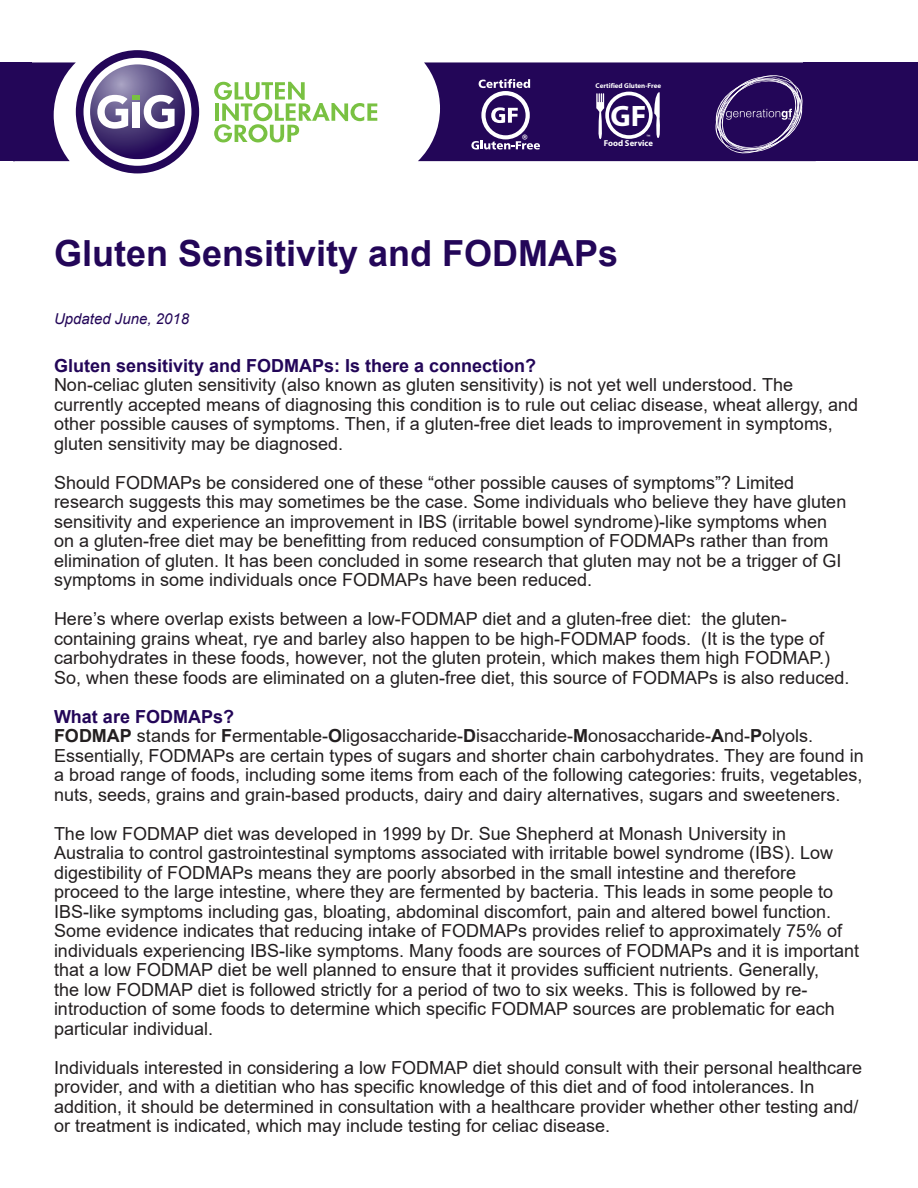
<style>
.page{position:relative;width:918px;height:1188px;background:#fff}
.page>*{position:absolute;margin:0;border:0;box-sizing:border-box;transform-origin:0 0}
.t1{font:700 36px "Arial";color:#230658}
.t2{font:700 29.7px "Myriad";color:#fff}
.t3{font:18px/19.5px "Arial";color:#231f20}
.t4{font:700 18px "Arial";color:#230658}
.t5{font:italic 15px "Arial";color:#230658}
.t6{font:700 8.55px "Myriad";color:#fff}
.t7{font:700 7.05px "Myriad";color:#fff}
.t8{font:6.15px "Myriad Pro";color:#fff}
.t9{font:700 6px "Tahoma";color:#fff}
.s1{font-weight:700}
</style>
<div class="page">
<svg style="left:214px;top:82px;width:163px;height:60px"></svg>
<svg style="left:418px;top:62px;width:386px;height:99px;background:#40276e"></svg>
<div style="left:804px;top:62px;width:114px;height:99px;background:#230658"></div>
<div style="left:0;top:62px;width:31px;height:99px;background:#230658"></div>
<svg style="left:14px;top:50px;width:185px;height:123px"></svg>
<hr style="left:14px;top:62px;width:1px;height:99px;background:#230658">
<p class="t7" style="left:596px;top:82px;width:67px">Certified Gluten-Free</p>
<p class="t2" style="left:611px;top:101px;width:37px">GF</p>
<p class="t9" style="left:522px;top:133px;width:7px">®</p>
<p class="t8" style="left:646px;top:133px;width:5px">™</p>
<p class="t6" style="left:604px;top:139px;width:51px">Food Service</p>
<p class="t1" style="left:54px;top:228px;width:566px">Gluten Sensitivity and FODMAPs</p>
<p class="t5" style="left:54px;top:309px;width:137px">Updated June, 2018</p>
<p class="t4" style="left:54px;top:353px;width:484px">Gluten sensitivity and FODMAPs: Is there a connection?</p>
<p class="t3" style="left:54px;top:375px;width:806px">Non-celiac gluten sensitivity (also known as gluten sensitivity) is not yet well understood. The currently accepted means of diagnosing this condition is to rule out celiac disease, wheat allergy, and other possible causes of symptoms. Then, if a gluten-free diet leads to improvement in symptoms, gluten sensitivity may be diagnosed.</p>
<p class="t3" style="left:54px;top:472px;width:794px">Should FODMAPs be considered one of these “other possible causes of symptoms”? Limited research suggests this may sometimes be the case. Some individuals who believe they have gluten sensitivity and experience an improvement in IBS (irritable bowel syndrome)-like symptoms when on a gluten-free diet may be benefitting from reduced consumption of FODMAPs rather than from elimination of gluten. It has been concluded in some research that gluten may not be a trigger of GI symptoms in some individuals once FODMAPs have been reduced.</p>
<p class="t3" style="left:54px;top:609px;width:797px">Here’s where overlap exists between a low-FODMAP diet and a gluten-free diet: the gluten&shy;containing grains wheat, rye and barley also happen to be high-FODMAP foods. (It is the type of carbohydrates in these foods, however, not the gluten protein, which makes them high FODMAP.)<br>So, when these foods are eliminated on a gluten-free diet, this source of FODMAPs is also reduced.</p>
<p class="t4" style="left:54px;top:704px;width:182px">What are FODMAPs?</p>
<p class="t3" style="left:54px;top:726px;width:811px"><span class="s1">FODMAP</span> stands for <span class="s1">F</span>ermentable-<span class="s1">O</span>ligosaccharide-<span class="s1">D</span>isaccharide-<span class="s1">M</span>onosaccharide-<span class="s1">A</span>nd-<span class="s1">P</span>olyols.<br>Essentially, FODMAPs are certain types of sugars and shorter chain carbohydrates. They are found in a broad range of foods, including some items from each of the following categories: fruits, vegetables, nuts, seeds, grains and grain-based products, dairy and dairy alternatives, sugars and sweeteners.</p>
<p class="t3" style="left:54px;top:823px;width:807px">The low FODMAP diet was developed in 1999 by Dr. Sue Shepherd at Monash University in Australia to control gastrointestinal symptoms associated with irritable bowel syndrome (IBS). Low digestibility of FODMAPs means they are poorly absorbed in the small intestine and therefore proceed to the large intestine, where they are fermented by bacteria. This leads in some people to IBS-like symptoms including gas, bloating, abdominal discomfort, pain and altered bowel function.<br>Some evidence indicates that reducing intake of FODMAPs provides relief to approximately 75% of individuals experiencing IBS-like symptoms. Many foods are sources of FODMAPs and it is important that a low FODMAP diet be well planned to ensure that it provides sufficient nutrients. Generally,<br>the low FODMAP diet is followed strictly for a period of two to six weeks. This is followed by re&shy;introduction of some foods to determine which specific FODMAP sources are problematic for each particular individual.</p>
<p class="t3" style="left:54px;top:1057px;width:810px">Individuals interested in considering a low FODMAP diet should consult with their personal healthcare provider, and with a dietitian who has specific knowledge of this diet and of food intolerances. In addition, it should be determined in consultation with a healthcare provider whether other testing and/ or treatment is indicated, which may include testing for celiac disease.</p>
</div>
